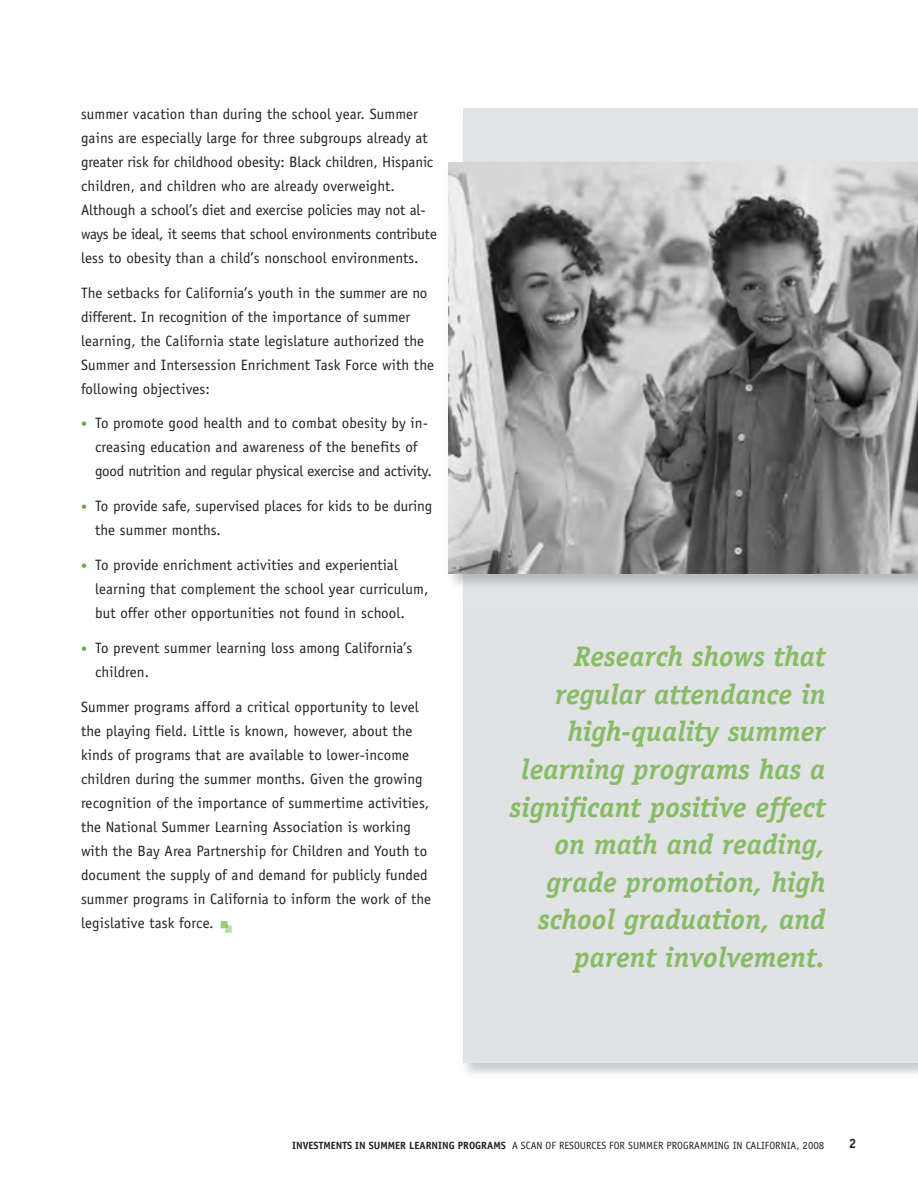
<style>
.page{position:relative;width:918px;height:1188px;background:#fff}
.page>*{position:absolute;margin:0;border:0;box-sizing:border-box;transform-origin:0 0}
.t1{font:italic 700 28.5px/37.5px "Officina Serif";color:#87bb65;text-align:right}
.t2{font:15px/24px "Officina Sans";letter-spacing:.01em;color:#231f20}
.t3{font:15px/24px "Officina Sans";letter-spacing:-.01em;color:#231f20}
.t4{font:700 13.5px "Officina Sans";color:#231f20}
.t5{font:10.5px "Officina Sans";color:#231f20}
.s1{font-size:12px;color:#64ab3c}
.s2{font-weight:700}
.s3{font-size:10.8px}
</style>
<div class="page">
<svg style="left:221px;top:921px;width:11px;height:12px"></svg>
<div style="left:463px;top:108px;width:455px;height:955px;background:#e1e2e4"></div>
<img style="left:463px;top:162px;width:455px;height:422px">
<img style="left:449px;top:163px;width:469px;height:410px">
<p class="t2" style="left:81px;top:103px;width:358px">summer vacation than during the school year. Summer gains are especially large for three subgroups already at greater risk for childhood obesity: Black children, Hispanic children, and children who are already overweight.<br>Although a school’s diet and exercise policies may not al&shy;ways be ideal, it seems that school environments contribute less to obesity than a child’s nonschool environments.</p>
<p class="t2" style="left:81px;top:282px;width:354px">The setbacks for California’s youth in the summer are no different. In recognition of the importance of summer learning, the California state legislature authorized the Summer and Intersession Enrichment Task Force with the following objectives:</p>
<p class="t3" style="left:95px;top:413px;width:338px;text-indent:-14px"><span class="s1">•</span> To promote good health and to combat obesity by in&shy;creasing education and awareness of the benefits of good nutrition and regular physical exercise and activity.</p>
<p class="t2" style="left:95px;top:495px;width:339px;text-indent:-14px"><span class="s1">•</span> To provide safe, supervised places for kids to be during the summer months.</p>
<p class="t2" style="left:95px;top:554px;width:335px;text-indent:-14px"><span class="s1">•</span> To provide enrichment activities and experiential learning that complement the school year curriculum, but offer other opportunities not found in school.</p>
<p class="t2" style="left:95px;top:637px;width:319px;text-indent:-14px"><span class="s1">•</span> To prevent summer learning loss among California’s children.</p>
<p class="t2" style="left:81px;top:696px;width:352px">Summer programs afford a critical opportunity to level the playing field. Little is known, however, about the kinds of programs that are available to lower-income children during the summer months. Given the growing recognition of the importance of summertime activities, the National Summer Learning Association is working with the Bay Area Partnership for Children and Youth to document the supply of and demand for publicly funded summer programs in California to inform the work of the legislative task force.</p>
<h1 class="t1" style="left:510px;top:640px;width:317px">Research shows that regular attendance in high-quality summer learning programs has a significant positive effect on math and reading, grade promotion, high school graduation, and parent involvement.</h1>
<p class="t5" style="left:292px;top:1141px;width:534px"><span class="s2">INVESTMENTS IN SUMMER LEARNING PROGRAMS</span> A SCAN OF RESOURCES FOR SUMMER PROGRAMMING IN CALIFORNIA, <span class="s3">2008</span></p>
<p class="t4" style="left:849px;top:1138px;width:9px">2</p>
</div>
